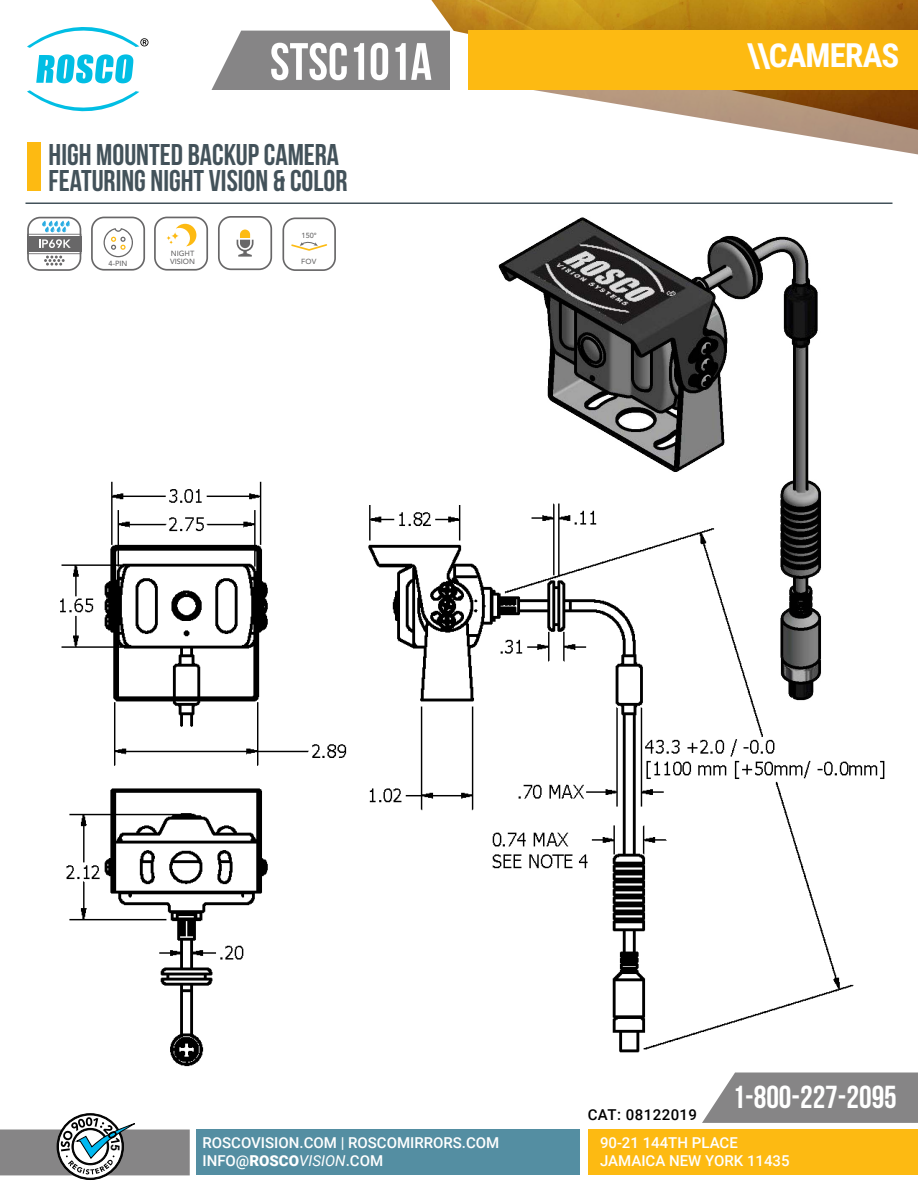
<style>
.page{position:relative;width:918px;height:1188px;background:#fff}
.page>*{position:absolute;margin:0;border:0;box-sizing:border-box;transform-origin:0 0}
.t1{font:52.5px "Bebas Neue";color:#fff}
.t2{font:700 33px "Roboto Condensed";letter-spacing:-.025em;color:#fff}
.t3{font:31.8px "Bebas Neue";color:#fff}
.t4{font:30px/25.5px "Bebas Neue";color:#43525a}
.t5{font:500 15px/18px "Roboto";color:#fff}
.t6{font:500 15px "Roboto";letter-spacing:.03em;color:#000}
.t7{font:500 7.5px "Avenir LT Std";color:#686768}
.t8{font:500 7.35px "Avenir LT Std";color:#686768}
.s1{font-weight:900}
.s2{font-weight:400;font-style:italic}
</style>
<div class="page">
<img style="left:802px;top:135px;width:116px;height:20px">
<svg style="left:212px;top:31px;width:129px;height:59px;background:#939293"></svg>
<svg style="left:36px;top:54px;width:97px;height:29px"></svg>
<svg style="left:27px;top:27px;width:121px;height:21px"></svg>
<svg style="left:27px;top:90px;width:112px;height:21px"></svg>
<img style="left:341px;top:0;width:577px;height:135px">
<div style="left:468px;top:31px;width:450px;height:59px;background:#fdba12"></div>
<div style="left:588px;top:1130px;width:330px;height:45px;background:#fdba12"></div>
<div style="left:196px;top:1130px;width:384px;height:45px;background:#548ea2"></div>
<hr style="left:26px;top:202px;width:866px;height:2px;background:#43525a">
<svg style="left:702px;top:1072px;width:216px;height:51px;background:#908f90"></svg>
<div style="left:27px;top:142px;width:13px;height:48px;background:#fdba12"></div>
<img style="left:60px;top:481px;width:825px;height:585px">
<img style="left:483px;top:202px;width:365px;height:521px">
<svg style="left:154px;top:217px;width:54px;height:54px"></svg>
<svg style="left:91px;top:217px;width:54px;height:54px"></svg>
<svg style="left:27px;top:217px;width:54px;height:54px"></svg>
<svg style="left:282px;top:218px;width:54px;height:53px"></svg>
<svg style="left:218px;top:216px;width:54px;height:54px"></svg>
<svg style="left:0;top:1117px;width:190px;height:58px"></svg>
<h1 class="t1" style="left:270px;top:33px;width:163px">STSC101A</h1>
<h3 class="t4" style="left:49px;top:142px;width:300px">HIGH MOUNTED BACKUP CAMERA<br>FEATURING NIGHT VISION &amp; COLOR</h3>
<p class="t7" style="left:171px;top:249px;width:25px">NIGHT</p>
<p class="t7" style="left:109px;top:259px;width:20px">4-PIN</p>
<p class="t7" style="left:170px;top:257px;width:27px">VISION</p>
<p class="t8" style="left:302px;top:231px;width:17px">150°</p>
<p class="t8" style="left:301px;top:257px;width:16px">FOV</p>
<h2 class="t2" style="left:747px;top:33px;width:154px">\\CAMERAS</h2>
<p class="t5" style="left:202px;top:1133px;width:298px">ROSCOVISION.COM | ROSCOMIRRORS.COM<br>INFO@<span class="s1">ROSCO</span><span class="s2">VISION</span>.COM</p>
<p class="t6" style="left:588px;top:1104px;width:111px">CAT: 08122019</p>
<h3 class="t3" style="left:733px;top:1080px;width:166px">1-800-227-2095</h3>
<p class="t5" style="left:600px;top:1133px;width:191px">90-21 144TH PLACE<br>JAMAICA NEW YORK 11435</p>
</div>
